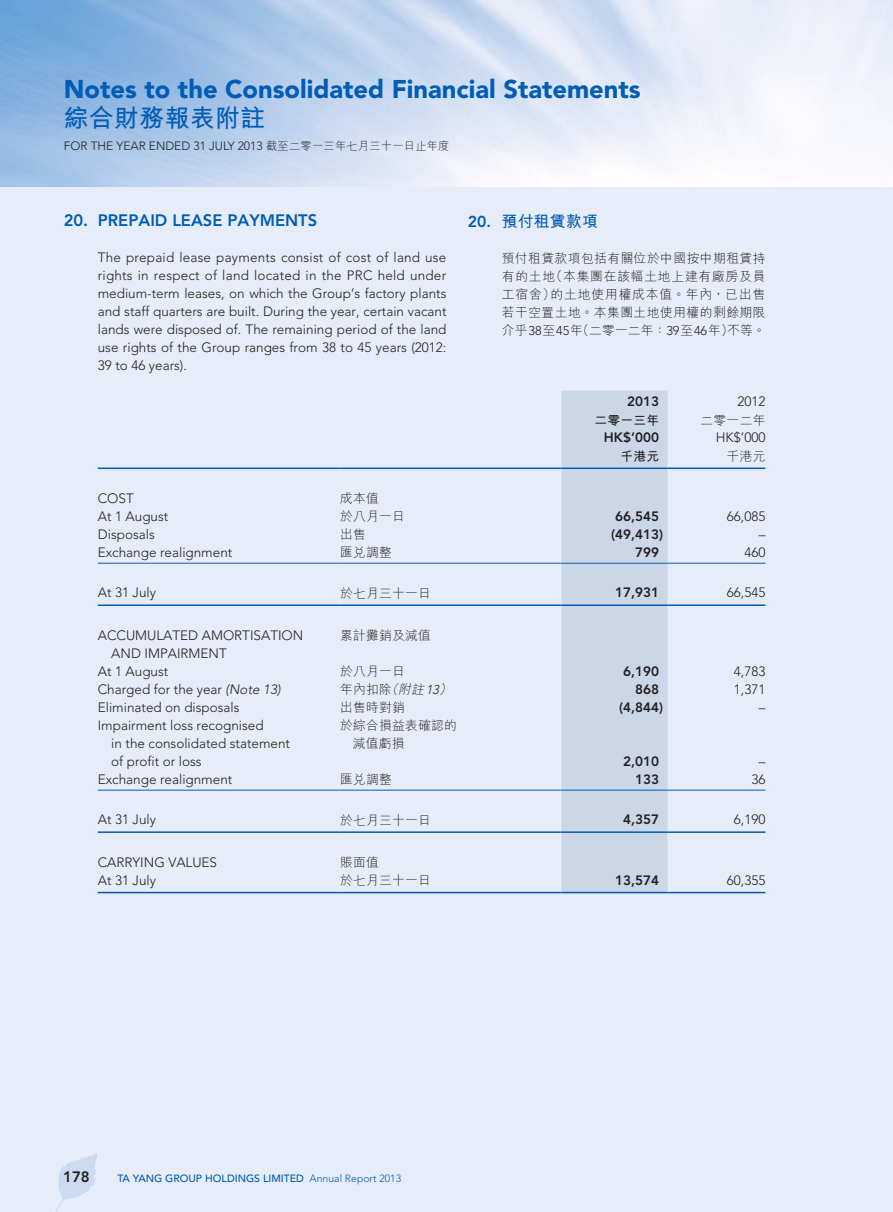
<style>
.page{position:relative;width:893px;height:1212px;background:#fff}
.page>*{position:absolute;margin:0;border:0;box-sizing:border-box;transform-origin:0 0}
.t1{font:900 25.5px "Avenir LT Std";color:#005cb6}
.t2{font:700 24.75px "M Hei HK";letter-spacing:.02em;color:#005cb6}
.t3{font:800 16.5px "Avenir LT Std";color:#005cb6}
.t4{font:700 15.75px "M Hei HK";letter-spacing:.02em;color:#005cb6}
.t5{font:800 15px "Avenir LT Std";color:#231f20}
.t6{font:300 13.5px/18px "Avenir LT Std";color:#231f20}
.t7{font:800 13.5px "Avenir LT Std";color:#231f20}
.t8{font:300 12.75px/18px "M Hei HK";letter-spacing:.02em;color:#231f20}
.t9{font:700 12.75px "M Hei HK";letter-spacing:.02em;color:#231f20}
.t10{font:300 12px "Avenir LT Std";color:#231f20}
.t11{font:300 11.25px "M Hei HK";letter-spacing:.02em;color:#231f20}
.t12{font:500 10.5px "Avenir LT Std";color:#005cb6}
.s1{font-family:"Avenir LT Std";font-size:12px}
.s2{font-family:"Avenir LT Std";font-weight:800}
.s3{font-family:"Avenir LT Std"}
.s4{font-style:italic}
.s5{font-family:"Avenir LT Std";font-style:italic}
.s6{font-weight:300}
</style>
<div class="page">
<img style="left:0;top:0;width:893px;height:187px">
<div style="left:0;top:187px;width:893px;height:1025px;background:#e7edf8"></div>
<svg style="left:55px;top:1153px;width:43px;height:59px"></svg>
<div style="left:561px;top:391px;width:107px;height:501px;background:#cbd6e6"></div>
<hr style="left:98px;top:467px;width:242px;height:2px;background:#005cb6">
<hr style="left:340px;top:467px;width:221px;height:2px;background:#005cb6">
<hr style="left:561px;top:467px;width:107px;height:2px;background:#005cb6">
<hr style="left:668px;top:467px;width:97px;height:2px;background:#005cb6">
<hr style="left:98px;top:563px;width:242px;height:1px;background:#005cb6">
<hr style="left:340px;top:563px;width:221px;height:1px;background:#005cb6">
<hr style="left:561px;top:563px;width:107px;height:1px;background:#005cb6">
<hr style="left:668px;top:563px;width:97px;height:1px;background:#005cb6">
<hr style="left:98px;top:604px;width:242px;height:2px;background:#005cb6">
<hr style="left:340px;top:604px;width:221px;height:2px;background:#005cb6">
<hr style="left:561px;top:604px;width:107px;height:2px;background:#005cb6">
<hr style="left:668px;top:604px;width:97px;height:2px;background:#005cb6">
<hr style="left:98px;top:790px;width:242px;height:1px;background:#005cb6">
<hr style="left:340px;top:790px;width:221px;height:1px;background:#005cb6">
<hr style="left:561px;top:790px;width:107px;height:1px;background:#005cb6">
<hr style="left:668px;top:790px;width:97px;height:1px;background:#005cb6">
<hr style="left:98px;top:831px;width:242px;height:2px;background:#005cb6">
<hr style="left:340px;top:831px;width:221px;height:2px;background:#005cb6">
<hr style="left:561px;top:831px;width:107px;height:2px;background:#005cb6">
<hr style="left:668px;top:831px;width:97px;height:2px;background:#005cb6">
<hr style="left:98px;top:892px;width:242px;height:1px;background:#005cb6">
<hr style="left:340px;top:892px;width:221px;height:1px;background:#005cb6">
<hr style="left:561px;top:892px;width:107px;height:1px;background:#005cb6">
<hr style="left:668px;top:892px;width:97px;height:1px;background:#005cb6">
<h1 class="t1" style="left:64px;top:73px;width:578px">Notes to the Consolidated Financial Statements</h1>
<h2 class="t2" style="left:64px;top:100px;width:203px">綜合財務報表附註</h2>
<p class="t10" style="left:64px;top:139px;width:68px">For The Year</p>
<p class="t10" style="left:149px;top:139px;width:17px">Ended</p>
<p class="t10" style="left:193px;top:139px;width:29px">31 July</p>
<p class="t11" style="left:238px;top:140px;width:213px"><span class="s1">2013</span> 截至二零一三年七月三十一日止年度</p>
<p class="t3" style="left:64px;top:211px;width:255px">20. PREPAID LEASE PAYMENTS</p>
<p class="t6" style="left:98px;top:249px;width:350px;text-align:justify">The prepaid lease payments consist of cost of land use rights in respect of land located in the PRC held under medium-term leases, on which the Group’s factory plants and staff quarters are built. During the year, certain vacant lands were disposed of. The remaining period of the land use rights of the Group ranges from 38 to 45 years (2012:<br>39 to 46 years).</p>
<p class="t4" style="left:468px;top:209px;width:132px"><span class="s2">20.</span> 預付租賃款項</p>
<p class="t8" style="left:502px;top:249px;width:265px;text-align:justify">預付租賃款項包括有關位於中國按中期租賃持有的土地（本集團在該幅土地上建有廠房及員工宿舍）的土地使用權成本值。年內，已出售若干空置土地。本集團土地使用權的剩餘期限介乎<span class="s3">38</span>至<span class="s3">45</span>年（二零一二年：<span class="s3">39</span>至<span class="s3">46</span>年）不等。</p>
<p class="t7" style="left:627px;top:394px;width:33px">2013</p>
<p class="t6" style="left:737px;top:393px;width:30px">2012</p>
<p class="t9" style="left:594px;top:411px;width:66px">二零一三年</p>
<p class="t8" style="left:701px;top:411px;width:66px">二零一二年</p>
<p class="t7" style="left:604px;top:430px;width:57px">HK$’000</p>
<p class="t6" style="left:716px;top:429px;width:51px">HK$’000</p>
<p class="t9" style="left:620px;top:447px;width:40px">千港元</p>
<p class="t8" style="left:727px;top:447px;width:40px">千港元</p>
<p class="t6" style="left:98px;top:489px;width:38px">COST</p>
<p class="t8" style="left:340px;top:489px;width:40px">成本值</p>
<p class="t6" style="left:98px;top:507px;width:72px">At 1 August</p>
<p class="t8" style="left:340px;top:507px;width:66px">於八月一日</p>
<p class="t7" style="left:615px;top:508px;width:45px">66,545</p>
<p class="t6" style="left:727px;top:507px;width:40px">66,085</p>
<p class="t6" style="left:98px;top:525px;width:59px">Disposals</p>
<p class="t8" style="left:340px;top:525px;width:27px">出售</p>
<p class="t7" style="left:611px;top:526px;width:53px">(49,413)</p>
<p class="t6" style="left:759px;top:525px;width:8px">–</p>
<p class="t6" style="left:98px;top:543px;width:136px">Exchange realignment</p>
<p class="t8" style="left:340px;top:543px;width:53px">匯兌調整</p>
<p class="t7" style="left:635px;top:544px;width:25px">799</p>
<p class="t6" style="left:744px;top:543px;width:23px">460</p>
<p class="t6" style="left:98px;top:584px;width:60px">At 31 July</p>
<p class="t8" style="left:340px;top:584px;width:92px">於七月三十一日</p>
<p class="t7" style="left:615px;top:585px;width:45px">17,931</p>
<p class="t6" style="left:727px;top:584px;width:40px">66,545</p>
<p class="t6" style="left:111px;top:626px;width:194px;text-indent:-14px">ACCUMULATED AMORTISATION<br>AND IMPAIRMENT</p>
<p class="t8" style="left:340px;top:626px;width:92px">累計攤銷及減值</p>
<p class="t6" style="left:98px;top:662px;width:72px">At 1 August</p>
<p class="t8" style="left:340px;top:662px;width:66px">於八月一日</p>
<p class="t7" style="left:623px;top:663px;width:37px">6,190</p>
<p class="t6" style="left:734px;top:662px;width:33px">4,783</p>
<p class="t6" style="left:98px;top:680px;width:184px">Charged for the year <span class="s4">(Note 13)</span></p>
<p class="t8" style="left:340px;top:680px;width:116px">年內扣除<span class="s4">（附註</span><span class="s5">13</span><span class="s4">）</span></p>
<p class="t7" style="left:635px;top:681px;width:25px">868</p>
<p class="t6" style="left:734px;top:680px;width:33px">1,371</p>
<p class="t6" style="left:98px;top:698px;width:143px">Eliminated on disposals</p>
<p class="t8" style="left:340px;top:698px;width:66px">出售時對銷</p>
<p class="t7" style="left:619px;top:699px;width:45px">(4,844)</p>
<p class="t6" style="left:759px;top:698px;width:8px">–</p>
<p class="t6" style="left:111px;top:716px;width:180px;text-indent:-14px">Impairment loss recognised<br>in the consolidated statement of profit or loss</p>
<p class="t8" style="left:353px;top:716px;width:106px;text-indent:-13px">於綜合損益表確認的減值虧損</p>
<p class="t7" style="left:623px;top:753px;width:37px">2,010</p>
<p class="t6" style="left:759px;top:752px;width:8px">–</p>
<p class="t6" style="left:98px;top:770px;width:136px">Exchange realignment</p>
<p class="t8" style="left:340px;top:770px;width:53px">匯兌調整</p>
<p class="t7" style="left:635px;top:771px;width:25px">133</p>
<p class="t6" style="left:751px;top:770px;width:16px">36</p>
<p class="t6" style="left:98px;top:811px;width:60px">At 31 July</p>
<p class="t8" style="left:340px;top:811px;width:92px">於七月三十一日</p>
<p class="t7" style="left:623px;top:811px;width:37px">4,357</p>
<p class="t6" style="left:734px;top:811px;width:33px">6,190</p>
<p class="t6" style="left:98px;top:853px;width:121px">CARRYING VALUES</p>
<p class="t8" style="left:340px;top:853px;width:40px">賬面值</p>
<p class="t6" style="left:98px;top:871px;width:60px">At 31 July</p>
<p class="t8" style="left:340px;top:871px;width:92px">於七月三十一日</p>
<p class="t7" style="left:615px;top:872px;width:45px">13,574</p>
<p class="t6" style="left:727px;top:871px;width:40px">60,355</p>
<p class="t5" style="left:63px;top:1168px;width:28px">178</p>
<p class="t12" style="left:117px;top:1172px;width:285px">TA YANG GROUP HOLDINGS LIMITED <span class="s6">Annual Report 2013</span></p>
</div>
